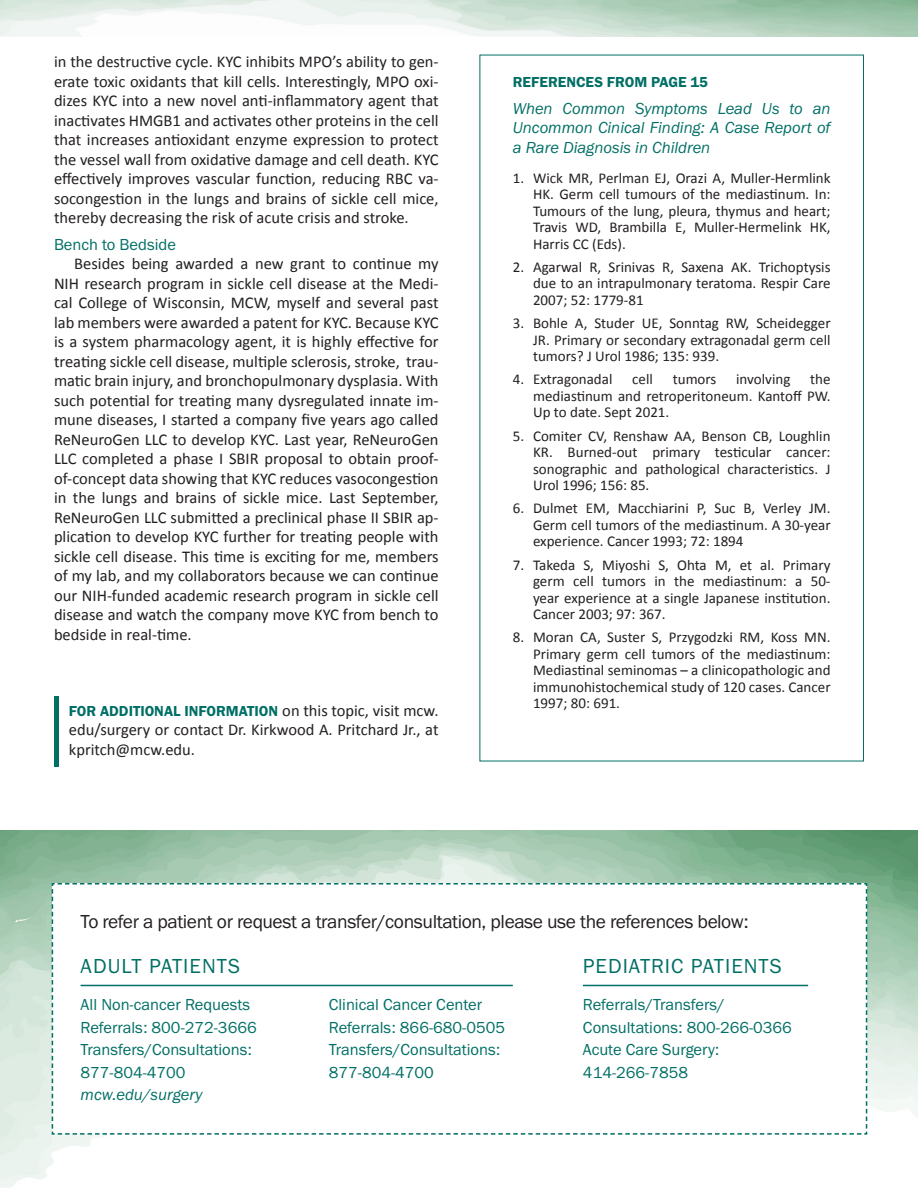
<style>
.page{position:relative;width:918px;height:1188px;background:#fff}
.page>*{position:absolute;margin:0;border:0;box-sizing:border-box;transform-origin:0 0}
.subhead_CAPS{font:21px "Franklin Gothic URW Boo";letter-spacing:.045em;color:#006f65}
.t1{font:19.5px "Franklin Gothic URW Boo";letter-spacing:-.02em;color:#231f20}
.t2{font:16.5px/19.5px "Calibri";color:#231f20;text-align:justify}
.subhead{font:16.5px "Franklin Gothic URW Boo";color:#006f65}
.sub_subhead{font:16.5px/19.5px "Franklin Gothic URW Boo Ita";color:#006f65;text-align:justify}
.t3{font:15px/16.5px "Calibri";color:#231f20;text-align:justify}
.ref_subhead{font:15px "Franklin Gothic URW Dem";color:#006f65}
.s1{font-family:"Calibri";font-size:16.5px;color:#231f20}
</style>
<div class="page">
<hr style="left:54px;top:696px;width:4px;height:71px;background:#006f65">
<img style="left:0;top:831px;width:918px;height:357px">
<svg style="left:51px;top:882px;width:817px;height:253px"></svg>
<hr style="left:611px;top:978px;width:244px;height:2px;background:#006f65">
<hr style="left:67px;top:976px;width:466px;height:2px;background:#006f65">
<hr style="left:81px;top:985px;width:432px;height:1px;background:#006f65">
<hr style="left:583px;top:985px;width:225px;height:1px;background:#006f65">
<p class="t2" style="left:54px;top:51px;width:386px">in the destructive cycle. KYC inhibits MPO’s ability to gen&shy;erate toxic oxidants that kill cells. Interestingly, MPO oxi&shy;dizes KYC into a new novel anti-inflammatory agent that inactivates HMGB1 and activates other proteins in the cell that increases antioxidant enzyme expression to protect the vessel wall from oxidative damage and cell death. KYC effectively improves vascular function, reducing RBC va&shy;socongestion in the lungs and brains of sickle cell mice, thereby decreasing the risk of acute crisis and stroke.</p>
<p class="subhead" style="left:54px;top:234px;width:123px">Bench to Bedside</p>
<p class="t2" style="left:54px;top:253px;width:386px;text-indent:20px">Besides being awarded a new grant to continue my NIH research program in sickle cell disease at the Medi&shy;cal College of Wisconsin, MCW, myself and several past lab members were awarded a patent for KYC. Because KYC is a system pharmacology agent, it is highly effective for treating sickle cell disease, multiple sclerosis, stroke, trau&shy;matic brain injury, and bronchopulmonary dysplasia. With such potential for treating many dysregulated innate im&shy;mune diseases, I started a company five years ago called ReNeuroGen LLC to develop KYC. Last year, ReNeuroGen LLC completed a phase I SBIR proposal to obtain proof&shy;of-concept data showing that KYC reduces vasocongestion in the lungs and brains of sickle mice. Last September, ReNeuroGen LLC submitted a preclinical phase II SBIR ap&shy;plication to develop KYC further for treating people with sickle cell disease. This time is exciting for me, members of my lab, and my collaborators because we can continue our NIH-funded academic research program in sickle cell disease and watch the company move KYC from bench to bedside in real-time.</p>
<p class="ref_subhead" style="left:69px;top:702px;width:371px">FOR ADDITIONAL INFORMATION <span class="s1">on this topic, visit mcw.</span></p>
<p class="t2" style="left:69px;top:720px;width:371px">edu/surgery or contact Dr. Kirkwood A. Pritchard Jr., at kpritch@mcw.edu.</p>
<p class="ref_subhead" style="left:513px;top:73px;width:197px">REFERENCES FROM PAGE 15</p>
<p class="sub_subhead" style="left:513px;top:98px;width:319px">When Common Symptoms Lead Us to an Uncommon Cinical Finding: A Case Report of a Rare Diagnosis in Children</p>
<p class="t3" style="left:533px;top:169px;width:299px;text-indent:-20px">1. Wick MR, Perlman EJ, Orazi A, Muller-Hermlink HK. Germ cell tumours of the mediastinum. In:<br>Tumours of the lung, pleura, thymus and heart; Travis WD, Brambilla E, Muller-Hermelink HK, Harris CC (Eds).</p>
<p class="t3" style="left:533px;top:258px;width:299px;text-indent:-20px">2. Agarwal R, Srinivas R, Saxena AK. Trichoptysis due to an intrapulmonary teratoma. Respir Care 2007; 52: 1779-81</p>
<p class="t3" style="left:533px;top:314px;width:299px;text-indent:-20px">3. Bohle A, Studer UE, Sonntag RW, Scheidegger JR. Primary or secondary extragonadal germ cell tumors? J Urol 1986; 135: 939.</p>
<p class="t3" style="left:513px;top:371px;width:101px">4. Extragonadal</p>
<p class="t3" style="left:632px;top:371px;width:22px">cell</p>
<p class="t3" style="left:673px;top:371px;width:45px">tumors</p>
<p class="t3" style="left:736px;top:371px;width:56px">involving</p>
<p class="t3" style="left:533px;top:371px;width:299px;text-indent:277px">the mediastinum and retroperitoneum. Kantoff PW.<br>Up to date. Sept 2021.</p>
<p class="t3" style="left:533px;top:427px;width:299px;text-indent:-20px">5. Comiter CV, Renshaw AA, Benson CB, Loughlin KR. Burned-out primary testicular cancer: sonographic and pathological characteristics. J Urol 1996; 156: 85.</p>
<p class="t3" style="left:533px;top:500px;width:299px;text-indent:-20px">6. Dulmet EM, Macchiarini P, Suc B, Verley JM.<br>Germ cell tumors of the mediastinum. A 30-year experience. Cancer 1993; 72: 1894</p>
<p class="t3" style="left:533px;top:556px;width:299px;text-indent:-20px">7. Takeda S, Miyoshi S, Ohta M, et al. Primary germ cell tumors in the mediastinum: a 50- year experience at a single Japanese institution.<br>Cancer 2003; 97: 367.</p>
<p class="t3" style="left:533px;top:629px;width:299px;text-indent:-20px">8. Moran CA, Suster S, Przygodzki RM, Koss MN.<br>Primary germ cell tumors of the mediastinum:<br>Mediastinal seminomas – a clinicopathologic and immunohistochemical study of 120 cases. Cancer 1997; 80: 691.</p>
<p class="t1" style="left:81px;top:910px;width:670px">To refer a patient or request a transfer/consultation, please use the references below:</p>
<p class="subhead_CAPS" style="left:81px;top:953px;width:161px">ADULT PATIENTS</p>
<p class="subhead_CAPS" style="left:583px;top:953px;width:200px">PEDIATRIC PATIENTS</p>
<p class="subhead" style="left:81px;top:995px;width:171px">All Non-cancer Requests</p>
<p class="subhead" style="left:81px;top:1017px;width:178px">Referrals: 800-272-3666</p>
<p class="subhead" style="left:81px;top:1040px;width:173px">Transfers/Consultations:</p>
<p class="subhead" style="left:81px;top:1062px;width:107px">877-804-4700</p>
<p class="sub_subhead" style="left:81px;top:1085px;width:124px">mcw.edu/surgery</p>
<p class="subhead" style="left:583px;top:995px;width:143px">Referrals/Transfers/</p>
<p class="subhead" style="left:583px;top:1017px;width:211px">Consultations: 800-266-0366</p>
<p class="subhead" style="left:583px;top:1040px;width:138px">Acute Care Surgery:</p>
<p class="subhead" style="left:583px;top:1062px;width:107px">414-266-7858</p>
<p class="subhead" style="left:329px;top:995px;width:155px">Clinical Cancer Center</p>
<p class="subhead" style="left:329px;top:1017px;width:178px">Referrals: 866-680-0505</p>
<p class="subhead" style="left:329px;top:1040px;width:173px">Transfers/Consultations:</p>
<p class="subhead" style="left:329px;top:1062px;width:107px">877-804-4700</p>
</div>
